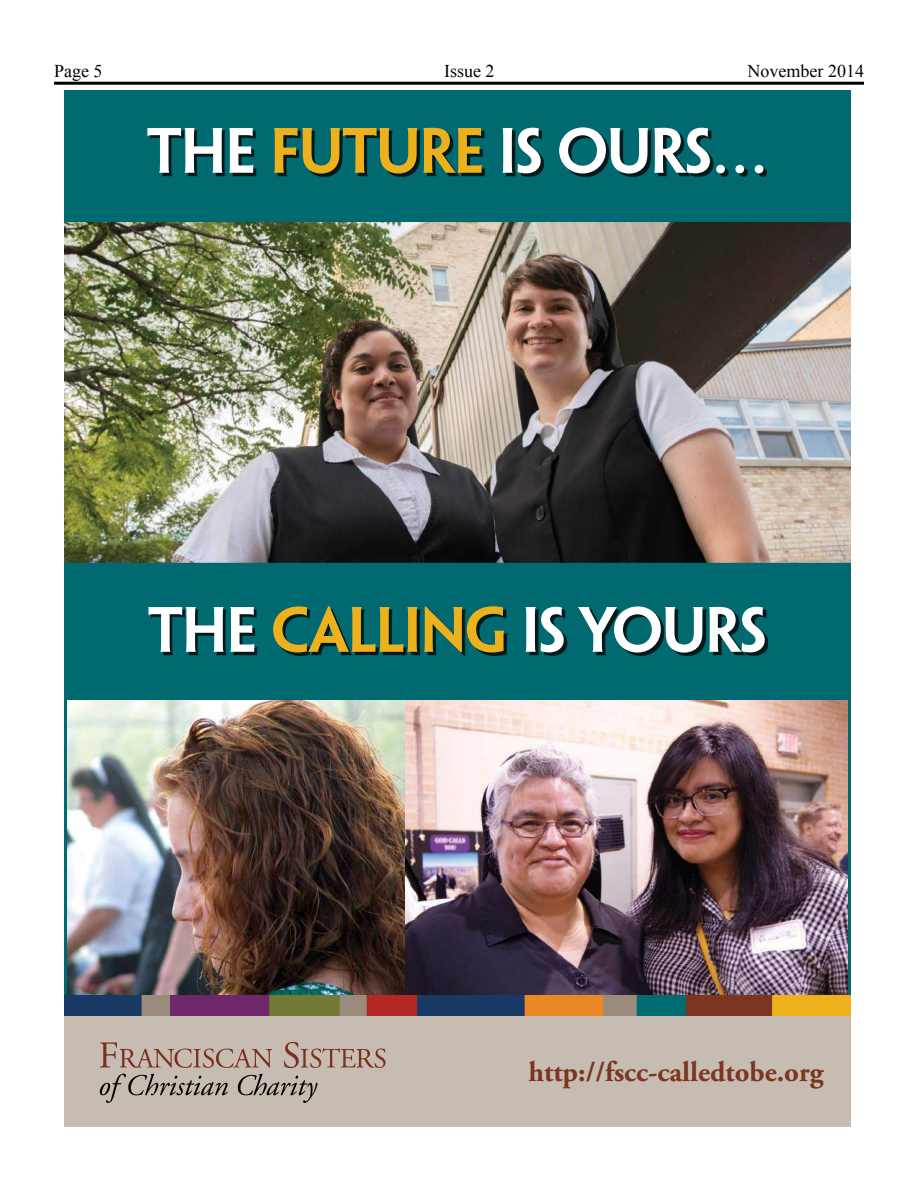
<style>
.page{position:relative;width:918px;height:1188px;background:#fff}
.page>*{position:absolute;margin:0;border:0;box-sizing:border-box;transform-origin:0 0}
.t1{font:57.45px "Penumbra Semibold Flare";letter-spacing:-.025em;color:#fff}
.t2{font:700 28.65px "Adobe Garamond";color:#7c3520}
.t3{font:18px "Times New Roman";color:#000}
.s1{color:#eeb11e}
</style>
<div class="page">
<hr style="left:54px;top:82px;width:810px;height:3px;background:#000">
<div style="left:64px;top:1016px;width:787px;height:111px;background:#c6bcb2"></div>
<img style="left:64px;top:995px;width:787px;height:21px">
<div style="left:64px;top:90px;width:787px;height:905px;background:#016a70"></div>
<div style="left:151px;top:131px;width:616px;height:46px;background:#000;opacity:.75"></div>
<div style="left:152px;top:609px;width:616px;height:47px;background:#000;opacity:.75"></div>
<img style="left:64px;top:222px;width:787px;height:341px">
<img style="left:67px;top:700px;width:781px;height:295px">
<svg style="left:100px;top:1042px;width:172px;height:26px"></svg>
<svg style="left:284px;top:1042px;width:102px;height:26px"></svg>
<svg style="left:100px;top:1074px;width:128px;height:29px"></svg>
<svg style="left:238px;top:1074px;width:80px;height:29px"></svg>
<p class="t3" style="left:54px;top:59px;width:50px">Page 5</p>
<p class="t3" style="left:444px;top:59px;width:52px">Issue 2</p>
<p class="t3" style="left:748px;top:59px;width:118px">November 2014</p>
<p class="t1" style="left:146px;top:115px;width:623px">THE <span class="s1">FUTURE</span> IS OURS…</p>
<p class="t1" style="left:148px;top:594px;width:621px">THE <span class="s1">CALLING</span> IS YOURS</p>
<p class="t2" style="left:528px;top:1056px;width:297px">http://fscc-calledtobe.org</p>
</div>
